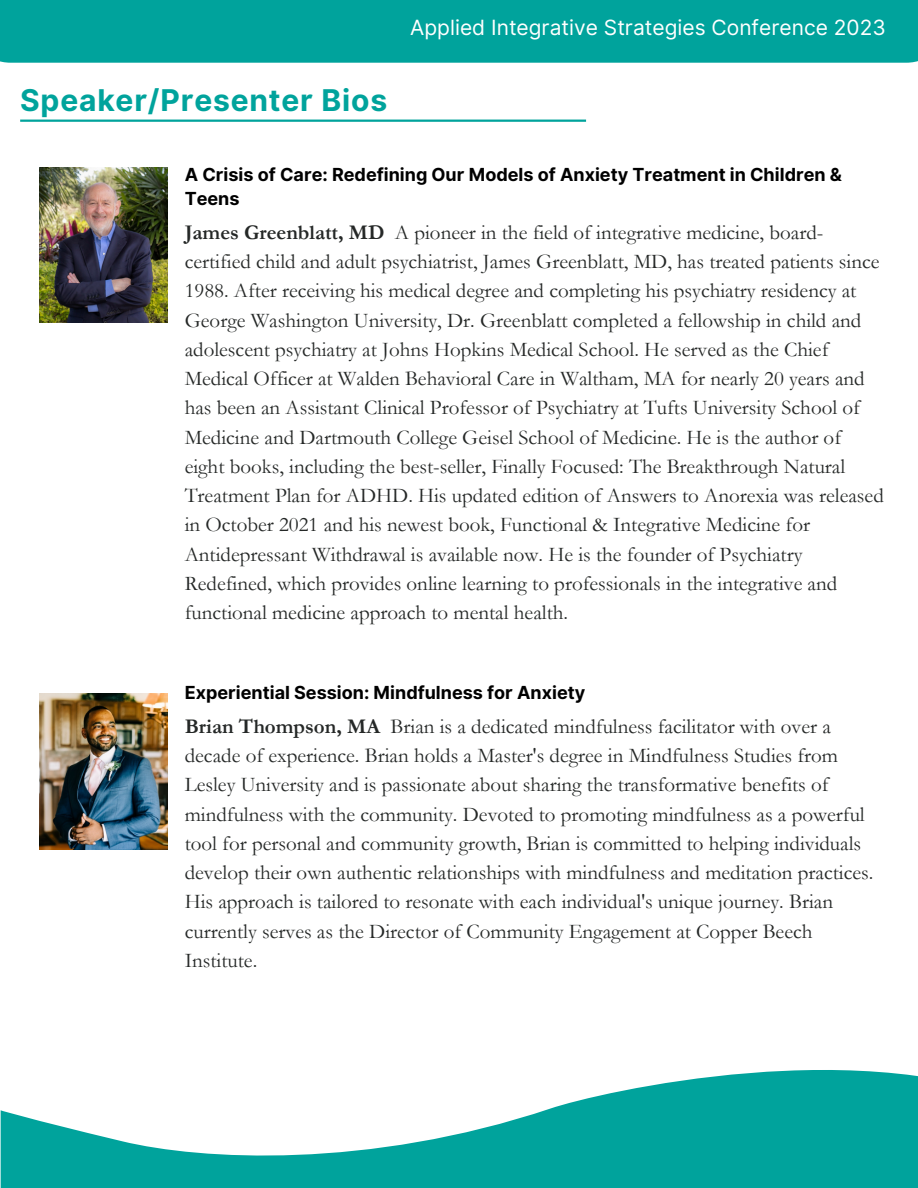
<style>
.page{position:relative;width:918px;height:1188px;background:#fff}
.page>*{position:absolute;margin:0;border:0;box-sizing:border-box;transform-origin:0 0}
.t1{font:700 30px "Inter";letter-spacing:.03em;color:#00a39c}
.t2{font:21px/29.2px "Garamond";color:#252827}
.t3{font:21px "Inter";color:#fff}
.t4{font:700 18px/24.8px "Inter";color:#000}
.s1{font-weight:700}
</style>
<div class="page">
<div style="left:0;top:0;width:918px;height:63px;background:#00a39c"></div>
<hr style="left:20px;top:120px;width:566px;height:2px;background:#00a39c">
<img style="left:39px;top:167px;width:129px;height:155px">
<img style="left:39px;top:694px;width:129px;height:155px">
<svg style="left:1px;top:1070px;width:917px;height:118px;fill:#00a39c"></svg>
<p class="t1" style="left:20px;top:82px;width:369px">Speaker/Presenter Bios</p>
<p class="t3" style="left:410px;top:15px;width:477px">Applied Integrative Strategies Conference 2023</p>
<p class="t4" style="left:185px;top:162px;width:659px">A Crisis of Care: Redefining Our Models of Anxiety Treatment in Children &amp;<br>Teens</p>
<p class="t2" style="left:185px;top:218px;width:701px"><span class="s1">James Greenblatt, MD</span> A pioneer in the field of integrative medicine, board&shy;certified child and adult psychiatrist, James Greenblatt, MD, has treated patients since 1988. After receiving his medical degree and completing his psychiatry residency at George Washington University, Dr. Greenblatt completed a fellowship in child and adolescent psychiatry at Johns Hopkins Medical School. He served as the Chief Medical Officer at Walden Behavioral Care in Waltham, MA for nearly 20 years and has been an Assistant Clinical Professor of Psychiatry at Tufts University School of Medicine and Dartmouth College Geisel School of Medicine. He is the author of eight books, including the best-seller, Finally Focused: The Breakthrough Natural Treatment Plan for ADHD. His updated edition of Answers to Anorexia was released in October 2021 and his newest book, Functional &amp; Integrative Medicine for Antidepressant Withdrawal is available now. He is the founder of Psychiatry Redefined, which provides online learning to professionals in the integrative and functional medicine approach to mental health.</p>
<p class="t4" style="left:185px;top:681px;width:402px">Experiential Session: Mindfulness for Anxiety</p>
<p class="t2" style="left:185px;top:712px;width:690px"><span class="s1">Brian Thompson, MA</span> Brian is a dedicated mindfulness facilitator with over a decade of experience. Brian holds a Master's degree in Mindfulness Studies from Lesley University and is passionate about sharing the transformative benefits of mindfulness with the community. Devoted to promoting mindfulness as a powerful tool for personal and community growth, Brian is committed to helping individuals develop their own authentic relationships with mindfulness and meditation practices.<br>His approach is tailored to resonate with each individual's unique journey. Brian currently serves as the Director of Community Engagement at Copper Beech Institute.</p>
</div>
